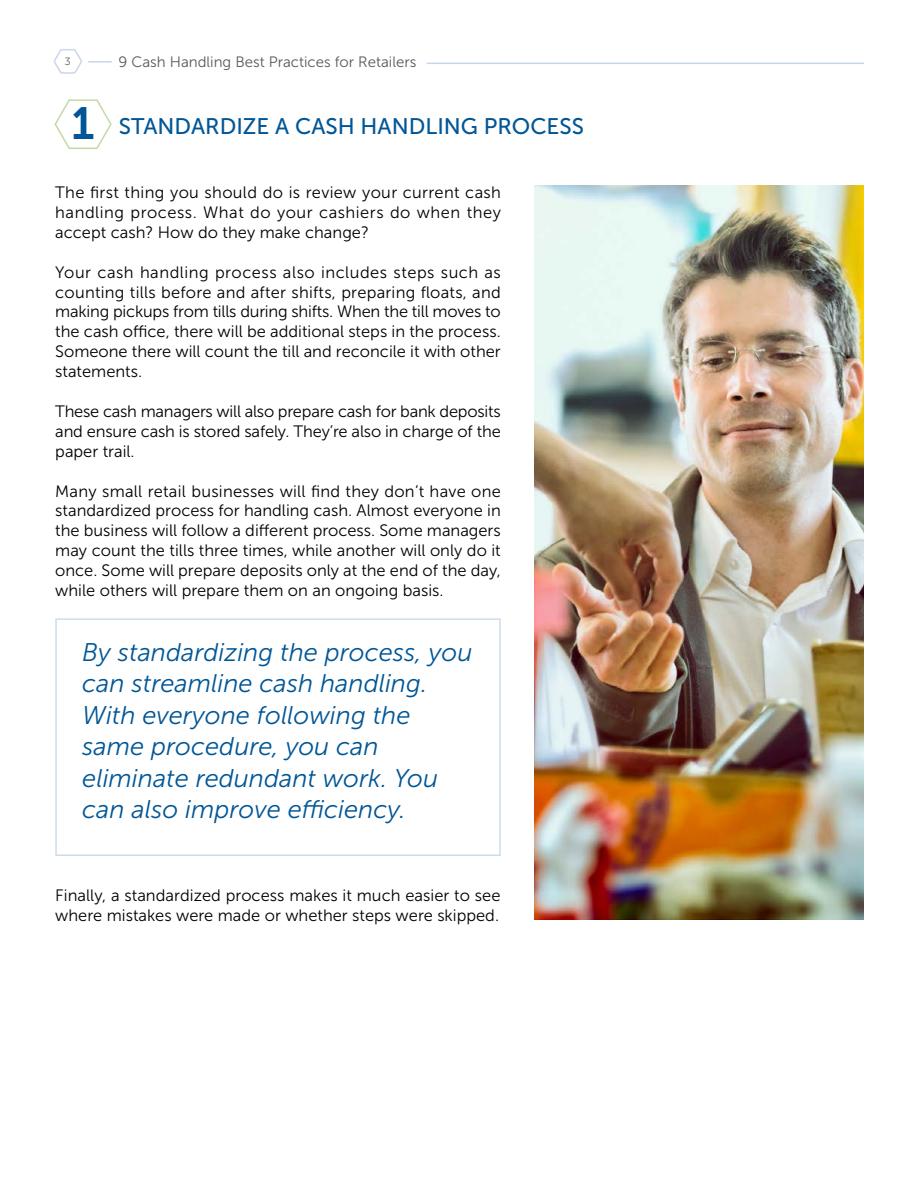
<style>
.page{position:relative;width:918px;height:1188px;background:#fff}
.page>*{position:absolute;margin:0;border:0;box-sizing:border-box;transform-origin:0 0}
.t1{font:italic 25.5px/31.5px "Museo Sans 300";color:#005696}
.t2{font:22.5px "Museo Sans 500";color:#005696}
.t3{font:16.5px/19.8px "Museo Sans 300";color:#000;text-align:justify}
.t4{font:15px "Museo Sans 300";color:#58595b}
.t5{font:10.5px "Museo Sans 300";color:#58595b}
.s1{font-family:"Museo Sans 700";font-size:45px}
</style>
<div class="page">
<hr style="left:88px;top:61px;width:24px;height:2px;background:#cad4ec">
<hr style="left:427px;top:63px;width:437px;height:1px;background:#cad4ec">
<svg style="left:53px;top:49px;width:29px;height:25px"></svg>
<img style="left:535px;top:186px;width:329px;height:734px">
<div style="left:55px;top:618px;width:446px;height:238px;border:2px solid #ccddea"></div>
<svg style="left:54px;top:99px;width:58px;height:50px"></svg>
<p class="t5" style="left:65px;top:56px;width:7px">3</p>
<p class="t4" style="left:119px;top:54px;width:299px">9 Cash Handling Best Practices for Retailers</p>
<h2 class="t2" style="left:72px;top:113px;width:514px"><span class="s1">1</span> STANDARDIZE A CASH HANDLING PROCESS</h2>
<p class="t3" style="left:55px;top:183px;width:447px">The first thing you should do is review your current cash handling process. What do your cashiers do when they accept cash? How do they make change?</p>
<p class="t3" style="left:55px;top:262px;width:447px">Your cash handling process also includes steps such as counting tills before and after shifts, preparing floats, and making pickups from tills during shifts. When the till moves to the cash office, there will be additional steps in the process.<br>Someone there will count the till and reconcile it with other statements.</p>
<p class="t3" style="left:55px;top:401px;width:447px">These cash managers will also prepare cash for bank deposits and ensure cash is stored safely. They’re also in charge of the paper trail.</p>
<p class="t3" style="left:55px;top:481px;width:447px">Many small retail businesses will find they don’t have one standardized process for handling cash. Almost everyone in the business will follow a different process. Some managers may count the tills three times, while another will only do it once. Some will prepare deposits only at the end of the day, while others will prepare them on an ongoing basis.</p>
<h1 class="t1" style="left:82px;top:637px;width:392px">By standardizing the process, you can streamline cash handling.<br>With everyone following the same procedure, you can eliminate redundant work. You can also improve efficiency.</h1>
<p class="t3" style="left:55px;top:886px;width:447px">Finally, a standardized process makes it much easier to see where mistakes were made or whether steps were skipped.</p>
</div>
